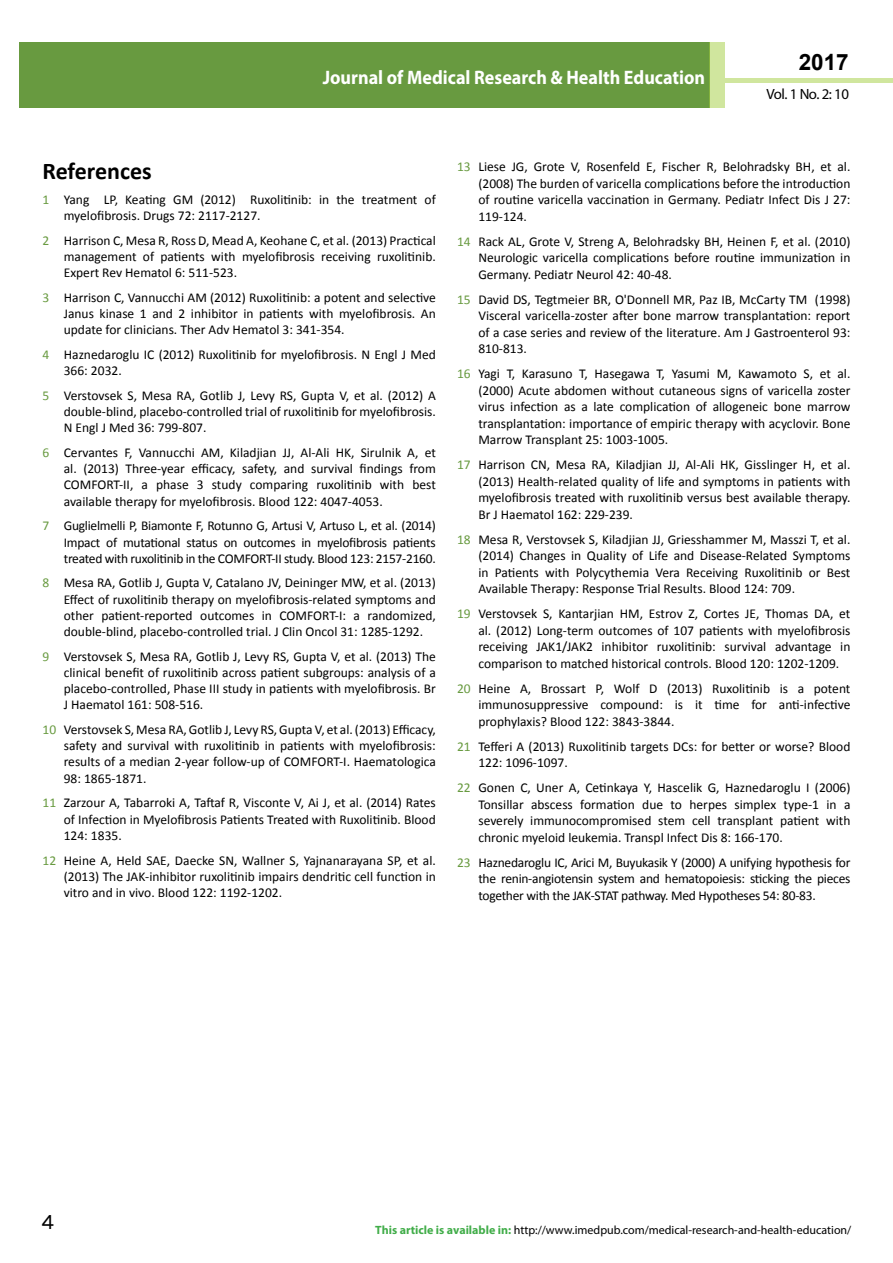
<style>
.page{position:relative;width:893px;height:1263px;background:#fff}
.page>*{position:absolute;margin:0;border:0;box-sizing:border-box;transform-origin:0 0}
.t1{font:25.5px "Tunga";color:#000}
.t2{font:700 24px "Calibri";color:#000}
.t3{font:700 22.5px "Arial";color:#000}
.t4{font:700 19.5px "Myriad Pro";color:#fff;scale:.93 1}
.t5{font:700 18px "Myriad Pro";color:#fff;scale:.96 1}
.t6{font:14.85px "Myriad Pro";letter-spacing:-.03em;color:#000}
.t7{font:13.5px/16.5px "Calibri";color:#000;text-align:justify}
.t8{font:12px "Myriad Pro";color:#000}
.s1{color:#689a40}
.s2{font-weight:700;color:#41ad49}
</style>
<div class="page">
<hr style="left:725px;top:78px;width:168px;height:4px;background:#d0e69e">
<div style="left:19px;top:42px;width:690px;height:66px;background:#689a40"></div>
<div style="left:709px;top:42px;width:16px;height:66px;background:#d0e69e"></div>
<h3 class="t4" style="left:323px;top:65px;width:413px">Journal of Medical Research &amp; Health Education</h3>
<h3 class="t5" style="left:585px;top:74px;width:128px">ISSN 1698-9465</h3>
<h3 class="t3" style="left:799px;top:47px;width:52px">2017</h3>
<p class="t6" style="left:766px;top:84px;width:84px">Vol. 1 No. 2: 10</p>
<h2 class="t2" style="left:43px;top:156px;width:111px">References</h2>
<p class="t7" style="left:64px;top:191px;width:374px;text-indent:-21px"><span class="s1">1</span> Yang LP, Keating GM (2012) Ruxolitinib: in the treatment of myelofibrosis. Drugs 72: 2117-2127.</p>
<p class="t7" style="left:64px;top:232px;width:374px;text-indent:-21px"><span class="s1">2</span> Harrison C, Mesa R, Ross D, Mead A, Keohane C, et al. (2013) Practical management of patients with myelofibrosis receiving ruxolitinib.<br>Expert Rev Hematol 6: 511-523.</p>
<p class="t7" style="left:64px;top:289px;width:374px;text-indent:-21px"><span class="s1">3</span> Harrison C, Vannucchi AM (2012) Ruxolitinib: a potent and selective Janus kinase 1 and 2 inhibitor in patients with myelofibrosis. An update for clinicians. Ther Adv Hematol 3: 341-354.</p>
<p class="t7" style="left:64px;top:346px;width:374px;text-indent:-21px"><span class="s1">4</span> Haznedaroglu IC (2012) Ruxolitinib for myelofibrosis. N Engl J Med<br>366: 2032.</p>
<p class="t7" style="left:64px;top:387px;width:374px;text-indent:-21px"><span class="s1">5</span> Verstovsek S, Mesa RA, Gotlib J, Levy RS, Gupta V, et al. (2012) A double-blind, placebo-controlled trial of ruxolitinib for myelofibrosis.<br>N Engl J Med 36: 799-807.</p>
<p class="t7" style="left:64px;top:444px;width:374px;text-indent:-21px"><span class="s1">6</span> Cervantes F, Vannucchi AM, Kiladjian JJ, Al-Ali HK, Sirulnik A, et al. (2013) Three-year efficacy, safety, and survival findings from COMFORT-II, a phase 3 study comparing ruxolitinib with best available therapy for myelofibrosis. Blood 122: 4047-4053.</p>
<p class="t7" style="left:64px;top:518px;width:373px;text-indent:-21px"><span class="s1">7</span> Guglielmelli P, Biamonte F, Rotunno G, Artusi V, Artuso L, et al. (2014)<br>Impact of mutational status on outcomes in myelofibrosis patients treated with ruxolitinib in the COMFORT-II study. Blood 123: 2157-2160.</p>
<p class="t7" style="left:64px;top:575px;width:374px;text-indent:-21px"><span class="s1">8</span> Mesa RA, Gotlib J, Gupta V, Catalano JV, Deininger MW, et al. (2013)<br>Effect of ruxolitinib therapy on myelofibrosis-related symptoms and other patient-reported outcomes in COMFORT-I: a randomized, double-blind, placebo-controlled trial. J Clin Oncol 31: 1285-1292.</p>
<p class="t7" style="left:64px;top:648px;width:374px;text-indent:-21px"><span class="s1">9</span> Verstovsek S, Mesa RA, Gotlib J, Levy RS, Gupta V, et al. (2013) The clinical benefit of ruxolitinib across patient subgroups: analysis of a placebo-controlled, Phase III study in patients with myelofibrosis. Br J Haematol 161: 508-516.</p>
<p class="t7" style="left:64px;top:721px;width:374px;text-indent:-21px"><span class="s1">10</span> Verstovsek S, Mesa RA, Gotlib J, Levy RS, Gupta V, et al. (2013) Efficacy, safety and survival with ruxolitinib in patients with myelofibrosis: results of a median 2-year follow-up of COMFORT-I. Haematologica 98: 1865-1871.</p>
<p class="t7" style="left:64px;top:795px;width:374px;text-indent:-21px"><span class="s1">11</span> Zarzour A, Tabarroki A, Taftaf R, Visconte V, Ai J, et al. (2014) Rates of Infection in Myelofibrosis Patients Treated with Ruxolitinib. Blood 124: 1835.</p>
<p class="t7" style="left:64px;top:852px;width:374px;text-indent:-21px"><span class="s1">12</span> Heine A, Held SAE, Daecke SN, Wallner S, Yajnanarayana SP, et al. (2013) The JAK-inhibitor ruxolitinib impairs dendritic cell function in vitro and in vivo. Blood 122: 1192-1202.</p>
<p class="t7" style="left:478px;top:159px;width:374px;text-indent:-21px"><span class="s1">13</span> Liese JG, Grote V, Rosenfeld E, Fischer R, Belohradsky BH, et al. (2008) The burden of varicella complications before the introduction of routine varicella vaccination in Germany. Pediatr Infect Dis J 27:<br>119-124.</p>
<p class="t7" style="left:478px;top:233px;width:374px;text-indent:-21px"><span class="s1">14</span> Rack AL, Grote V, Streng A, Belohradsky BH, Heinen F, et al. (2010)<br>Neurologic varicella complications before routine immunization in Germany. Pediatr Neurol 42: 40-48.</p>
<p class="t7" style="left:478px;top:291px;width:374px;text-indent:-21px"><span class="s1">15</span> David DS, Tegtmeier BR, O'Donnell MR, Paz IB, McCarty TM (1998)<br>Visceral varicella-zoster after bone marrow transplantation: report of a case series and review of the literature. Am J Gastroenterol 93:<br>810-813.</p>
<p class="t7" style="left:478px;top:366px;width:374px;text-indent:-21px"><span class="s1">16</span> Yagi T, Karasuno T, Hasegawa T, Yasumi M, Kawamoto S, et al. (2000) Acute abdomen without cutaneous signs of varicella zoster virus infection as a late complication of allogeneic bone marrow transplantation: importance of empiric therapy with acyclovir. Bone Marrow Transplant 25: 1003-1005.</p>
<p class="t7" style="left:478px;top:457px;width:374px;text-indent:-21px"><span class="s1">17</span> Harrison CN, Mesa RA, Kiladjian JJ, Al-Ali HK, Gisslinger H, et al. (2013) Health-related quality of life and symptoms in patients with myelofibrosis treated with ruxolitinib versus best available therapy.<br>Br J Haematol 162: 229-239.</p>
<p class="t7" style="left:478px;top:531px;width:374px;text-indent:-21px"><span class="s1">18</span> Mesa R, Verstovsek S, Kiladjian JJ, Griesshammer M, Masszi T, et al. (2014) Changes in Quality of Life and Disease-Related Symptoms in Patients with Polycythemia Vera Receiving Ruxolitinib or Best Available Therapy: Response Trial Results. Blood 124: 709.</p>
<p class="t7" style="left:478px;top:606px;width:374px;text-indent:-21px"><span class="s1">19</span> Verstovsek S, Kantarjian HM, Estrov Z, Cortes JE, Thomas DA, et al. (2012) Long-term outcomes of 107 patients with myelofibrosis receiving JAK1/JAK2 inhibitor ruxolitinib: survival advantage in comparison to matched historical controls. Blood 120: 1202-1209.</p>
<p class="t7" style="left:478px;top:680px;width:374px;text-indent:-21px"><span class="s1">20</span> Heine A, Brossart P, Wolf D (2013) Ruxolitinib is a potent immunosuppressive compound: is it time for anti-infective prophylaxis? Blood 122: 3843-3844.</p>
<p class="t7" style="left:478px;top:738px;width:374px;text-indent:-21px"><span class="s1">21</span> Tefferi A (2013) Ruxolitinib targets DCs: for better or worse? Blood<br>122: 1096-1097.</p>
<p class="t7" style="left:478px;top:780px;width:374px;text-indent:-21px"><span class="s1">22</span> Gonen C, Uner A, Cetinkaya Y, Hascelik G, Haznedaroglu I (2006)<br>Tonsillar abscess formation due to herpes simplex type-1 in a severely immunocompromised stem cell transplant patient with chronic myeloid leukemia. Transpl Infect Dis 8: 166-170.</p>
<p class="t7" style="left:478px;top:854px;width:374px;text-indent:-21px"><span class="s1">23</span> Haznedaroglu IC, Arici M, Buyukasik Y (2000) A unifying hypothesis for the renin-angiotensin system and hematopoiesis: sticking the pieces together with the JAK-STAT pathway. Med Hypotheses 54: 80-83.</p>
<h1 class="t1" style="left:41px;top:1205px;width:15px">4</h1>
<p class="t8" style="left:375px;top:1223px;width:478px"><span class="s2">This article is available in:</span> http://www.imedpub.com/medical-research-and-health-education/</p>
</div>
